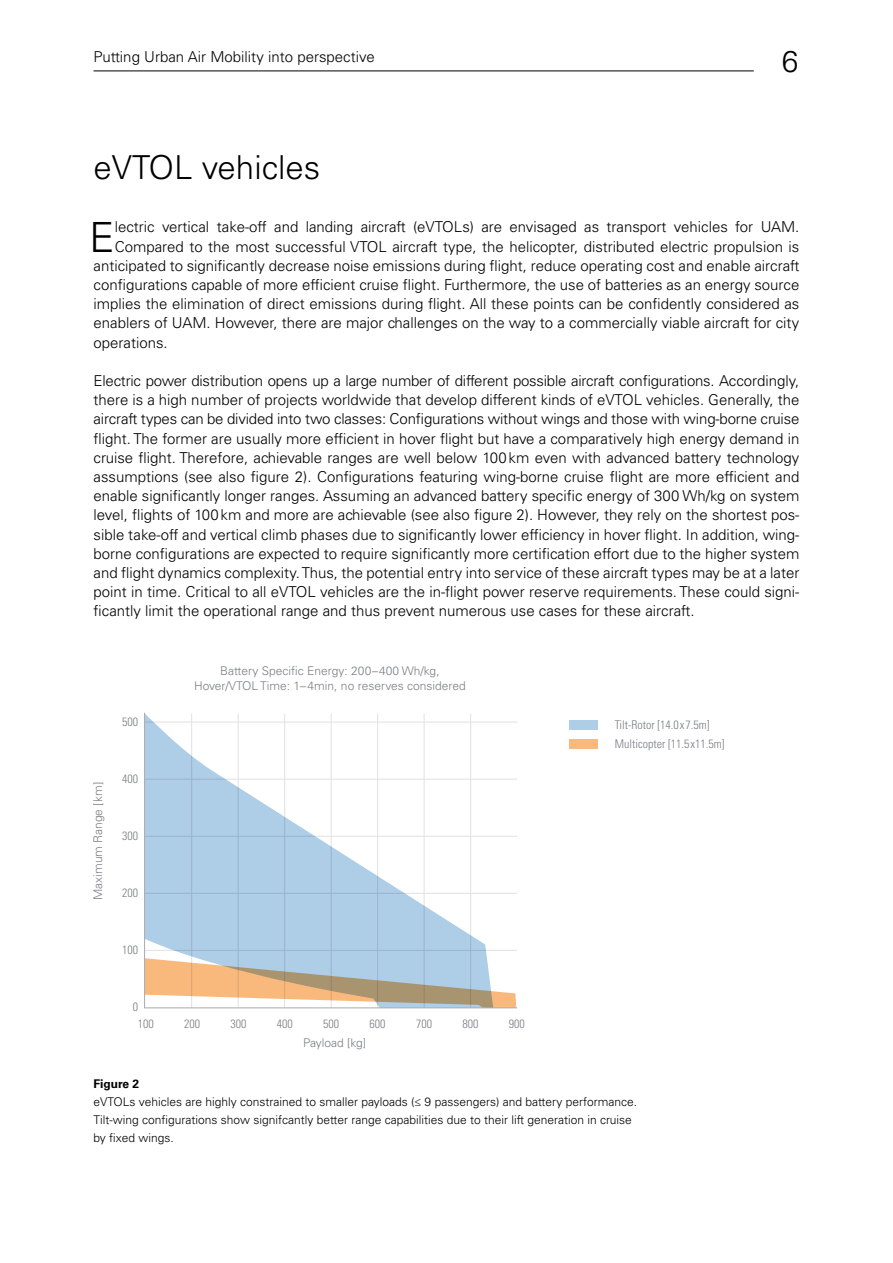
<style>
.page{position:relative;width:893px;height:1263px;background:#fff}
.page>*{position:absolute;margin:0;border:0;box-sizing:border-box;transform-origin:0 0}
.t1{font:300 41.55px "Univers LT Std";color:#000}
.t2{font:300 33px "Univers LT Std";color:#000}
.t3{font:300 30px "Univers LT Std";color:#000}
.t4{font:300 15px/19.2px "Univers LT Std";color:#000;text-align:justify}
.t5{font:300 12px/18px "Univers LT Std";color:#000}
.t6{font:300 12px/15px "Univers LT Std";color:#7c7e84;text-align:center}
.t7{font:300 condensed 12px "Univers LT Std";color:#7c7e84}
.t8{font:700 12px "Univers LT Std";color:#000}
</style>
<div class="page">
<hr style="left:94px;top:71px;width:660px;height:1px;background:#000">
<div style="left:570px;top:720px;width:28px;height:9px;background:#aecde6"></div>
<div style="left:570px;top:739px;width:28px;height:10px;background:#f9b97d"></div>
<svg style="left:144px;top:712px;width:373px;height:296px"></svg>
<p class="t4" style="left:94px;top:47px;width:283px">Putting Urban Air Mobility into perspective</p>
<p class="t2" style="left:94px;top:148px;width:228px">eVTOL vehicles</p>
<h3 class="t3" style="left:782px;top:43px;width:18px">6</h3>
<p class="t1" style="left:89px;top:212px;width:27px">E</p>
<p class="t4" style="left:115px;top:217px;width:686px">lectric vertical take-off and landing aircraft (eVTOLs) are envisaged as transport vehicles for UAM.</p>
<p class="t4" style="left:115px;top:237px;width:686px">Compared to the most successful VTOL aircraft type, the helicopter, distributed electric propulsion is</p>
<p class="t4" style="left:94px;top:256px;width:707px">anticipated to significantly decrease noise emissions during flight, reduce operating cost and enable aircraft</p>
<p class="t4" style="left:94px;top:275px;width:707px">configurations capable of more efficient cruise flight. Furthermore, the use of batteries as an energy source</p>
<p class="t4" style="left:94px;top:294px;width:707px">implies the elimination of direct emissions during flight. All these points can be confidently considered as</p>
<p class="t4" style="left:94px;top:313px;width:707px">enablers of UAM. However, there are major challenges on the way to a commercially viable aircraft for city</p>
<p class="t4" style="left:94px;top:333px;width:76px">operations.</p>
<p class="t4" style="left:94px;top:371px;width:707px">Electric power distribution opens up a large number of different possible aircraft configurations. Accordingly, there is a high number of projects worldwide that develop different kinds of eVTOL vehicles. Generally, the aircraft types can be divided into two classes: Configurations without wings and those with wing-borne cruise flight. The former are usually more efficient in hover flight but have a comparatively high energy demand in cruise flight. Therefore, achievable ranges are well below 100km even with advanced battery technology assumptions (see also figure 2). Configurations featuring wing-borne cruise flight are more efficient and enable significantly longer ranges. Assuming an advanced battery specific energy of 300 Wh/kg on system level, flights of 100km and more are achievable (see also figure 2). However, they rely on the shortest pos&shy;sible take-off and vertical climb phases due to significantly lower efficiency in hover flight. In addition, wing&shy;borne configurations are expected to require significantly more certification effort due to the higher system and flight dynamics complexity. Thus, the potential entry into service of these aircraft types may be at a later point in time. Critical to all eVTOL vehicles are the in-flight power reserve requirements. These could signi&shy;ficantly limit the operational range and thus prevent numerous use cases for these aircraft.</p>
<p class="t7" style="left:122px;top:715px;width:17px">500</p>
<p class="t6" style="left:194px;top:663px;width:273px">Battery Specific Energy: 200– 400 Wh/kg,<br>Hover/VTOL Time: 1–4min, no reserves considered</p>
<p class="t6" style="left:90px;top:900px;width:119px;rotate:-90deg">Maximum Range [km]</p>
<p class="t7" style="left:122px;top:772px;width:17px">400</p>
<p class="t7" style="left:122px;top:829px;width:17px">300</p>
<p class="t7" style="left:122px;top:886px;width:17px">200</p>
<p class="t7" style="left:122px;top:943px;width:17px">100</p>
<p class="t7" style="left:133px;top:1000px;width:7px">0</p>
<p class="t7" style="left:138px;top:1016px;width:17px">100</p>
<p class="t7" style="left:184px;top:1016px;width:17px">200</p>
<p class="t7" style="left:230px;top:1016px;width:17px">300</p>
<p class="t7" style="left:277px;top:1016px;width:17px">400</p>
<p class="t7" style="left:323px;top:1016px;width:17px">500</p>
<p class="t7" style="left:370px;top:1016px;width:17px">600</p>
<p class="t7" style="left:416px;top:1016px;width:17px">700</p>
<p class="t7" style="left:462px;top:1016px;width:17px">800</p>
<p class="t7" style="left:509px;top:1016px;width:17px">900</p>
<p class="t6" style="left:303px;top:1036px;width:65px">Payload [kg]</p>
<p class="t7" style="left:615px;top:717px;width:96px">Tilt-Rotor [14.0 x 7.5m]</p>
<p class="t7" style="left:615px;top:737px;width:111px">Multicopter [11.5 x11.5m]</p>
<p class="t8" style="left:94px;top:1077px;width:47px">Figure 2</p>
<p class="t5" style="left:94px;top:1093px;width:545px">eVTOLs vehicles are highly constrained to smaller payloads (≤ 9 passengers) and battery performance.<br>Tilt-wing configurations show signifcantly better range capabilities due to their lift generation in cruise by fixed wings.</p>
</div>
